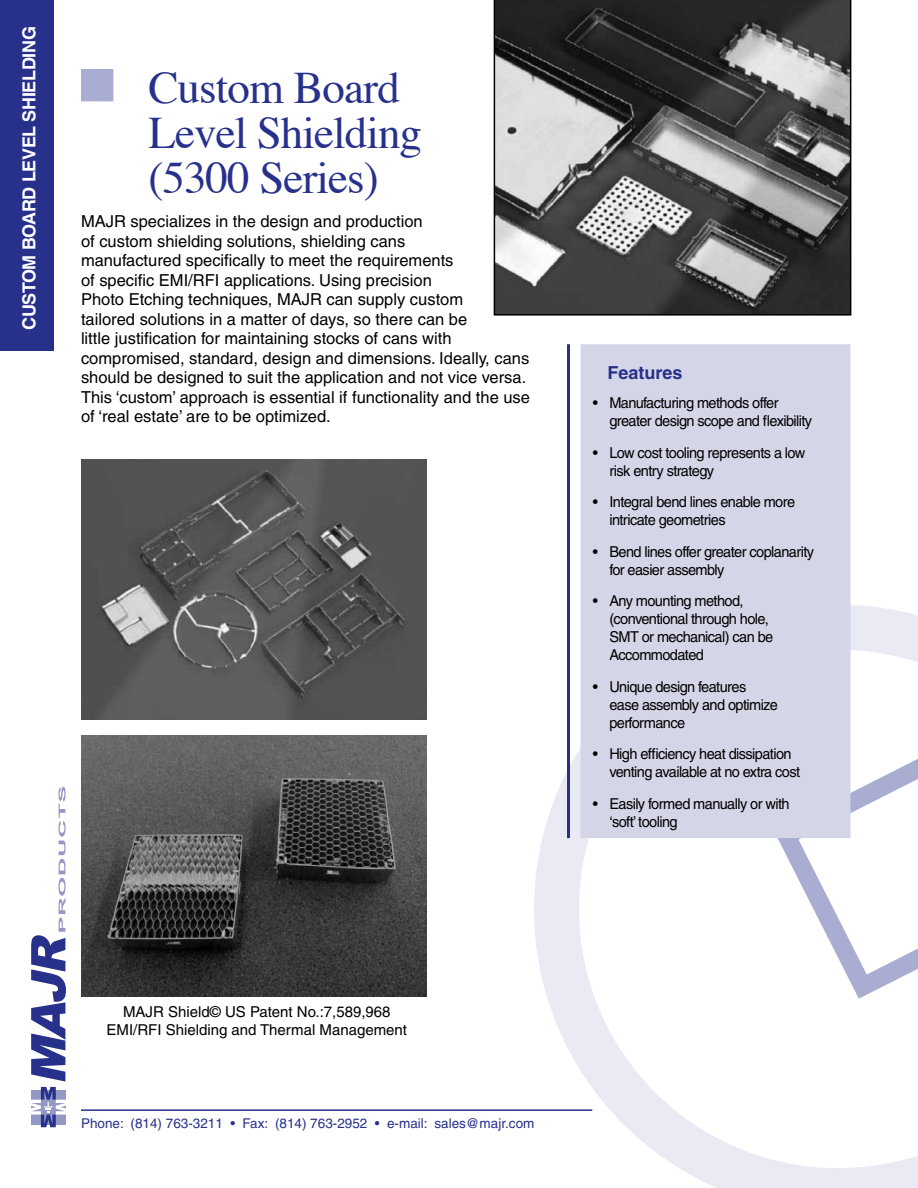
<style>
.page{position:relative;width:918px;height:1188px;background:#fff}
.page>*{position:absolute;margin:0;border:0;box-sizing:border-box;transform-origin:0 0}
.t1{font:45px/45px "Times";letter-spacing:-.02em;color:#27318b}
.t2{font:700 18px "Helvetica";letter-spacing:-.02em;color:#fff}
.t3{font:700 18px "Helvetica";color:#27318b}
.t4{font:16.5px/19.5px "Helvetica";color:#000}
.t5{font:15px/18px "Helvetica";letter-spacing:-.04em;color:#000}
.t6{font:15px/18px "Helvetica";color:#000;text-align:center}
.t7{font:13.5px "Helvetica";color:#27318b}
</style>
<div class="page">
<svg style="left:31px;top:787px;width:35px;height:340px"></svg>
<hr style="left:81px;top:1109px;width:511px;height:2px;background:#27318b">
<svg style="left:534px;top:605px;width:384px;height:583px"></svg>
<svg style="left:762px;top:735px;width:156px;height:276px"></svg>
<svg style="left:494px;top:0;width:357px;height:316px;background:#616161"></svg>
<div style="left:580px;top:344px;width:270px;height:494px;background:#d4d6e8"></div>
<hr style="left:567px;top:344px;width:3px;height:494px;background:#27318b">
<img style="left:81px;top:459px;width:345px;height:260px">
<img style="left:81px;top:736px;width:345px;height:260px">
<div style="left:81px;top:69px;width:32px;height:32px;background:#a9add1"></div>
<div style="left:0;top:0;width:54px;height:351px;background:#27318b"></div>
<p class="t2" style="left:18px;top:330px;width:305px;rotate:-90deg">CUSTOM BOARD LEVEL SHIELDING</p>
<h1 class="t1" style="left:148px;top:61px;width:275px">Custom Board<br>Level Shielding (5300 Series)</h1>
<p class="t4" style="left:81px;top:212px;width:451px">MAJR specializes in the design and production<br>of custom shielding solutions, shielding cans<br>manufactured specifically to meet the requirements<br>of specific EMI/RFI applications. Using precision<br>Photo Etching techniques, MAJR can supply custom<br>tailored solutions in a matter of days, so there can be<br>little justification for maintaining stocks of cans with compromised, standard, design and dimensions. Ideally, cans should be designed to suit the application and not vice versa.<br>This ‘custom’ approach is essential if functionality and the use of ‘real estate’ are to be optimized.</p>
<p class="t3" style="left:608px;top:361px;width:77px">Features</p>
<p class="t5" style="left:609px;top:394px;width:204px;text-indent:-16px">• Manufacturing methods offer greater design scope and flexibility</p>
<p class="t5" style="left:609px;top:443px;width:198px;text-indent:-16px">• Low cost tooling represents a low risk entry strategy</p>
<p class="t5" style="left:609px;top:493px;width:187px;text-indent:-16px">• Integral bend lines enable more intricate geometries</p>
<p class="t5" style="left:609px;top:542px;width:206px;text-indent:-16px">• Bend lines offer greater coplanarity for easier assembly</p>
<p class="t5" style="left:609px;top:592px;width:165px;text-indent:-16px">• Any mounting method, (conventional through hole,<br>SMT or mechanical) can be<br>Accommodated</p>
<p class="t5" style="left:609px;top:677px;width:170px;text-indent:-16px">• Unique design features ease assembly and optimize performance</p>
<p class="t5" style="left:609px;top:745px;width:192px;text-indent:-16px">• High efficiency heat dissipation venting available at no extra cost</p>
<p class="t5" style="left:609px;top:794px;width:182px;text-indent:-16px">• Easily formed manually or with ‘soft’ tooling</p>
<p class="t6" style="left:107px;top:1003px;width:302px">MAJR Shield© US Patent No.:7,589,968<br>EMI/RFI Shielding and Thermal Management</p>
<p class="t7" style="left:81px;top:1116px;width:455px">Phone: (814) 763-3211 • Fax: (814) 763-2952 • e-mail: sales@majr.com</p>
</div>
